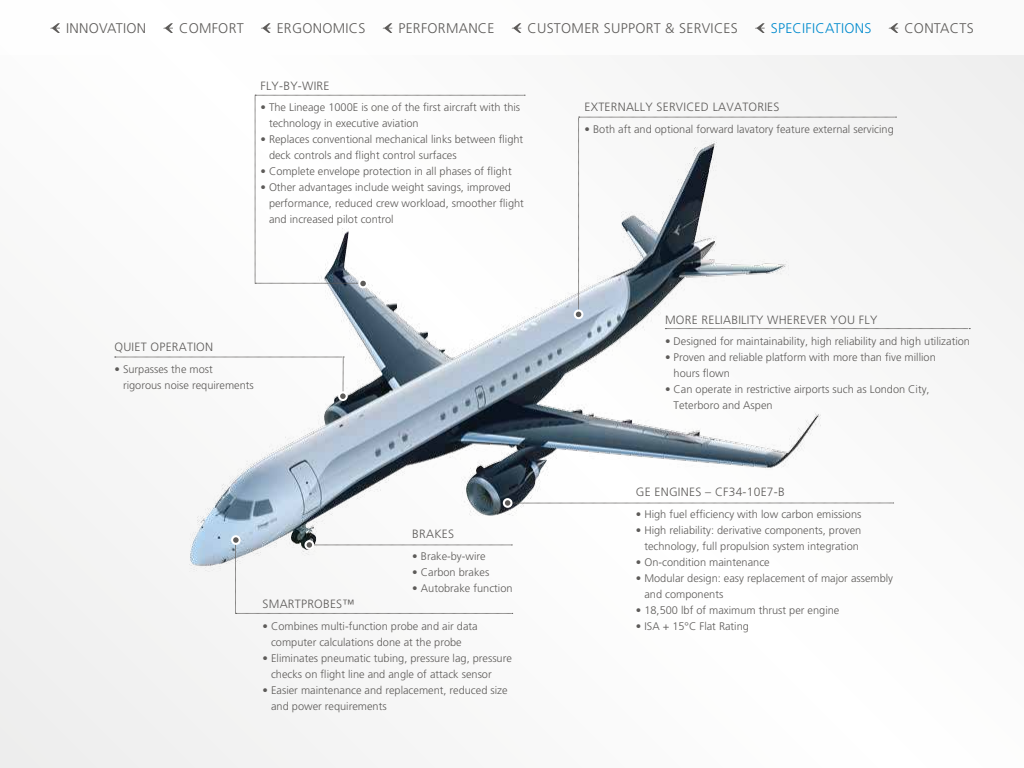
<style>
.page{position:relative;width:1024px;height:768px;background:#f8f8f7}
.page>*{position:absolute;margin:0;border:0;box-sizing:border-box;transform-origin:0 0}
.t1{font:300 14px "Frutiger";letter-spacing:.02em;color:#5d5b59}
.t2{font:300 14px "Frutiger";letter-spacing:.02em;color:#008acd}
.t3{font:300 12px "Frutiger LT Std";letter-spacing:.02em;color:#5d5b59}
.t4{font:300 11px/16px "Frutiger";color:#5d5b59}
</style>
<div class="page">
<div style="left:0;top:0;width:1024px;height:55px;background:#fff"></div>
<svg style="left:50px;top:23px;width:10px;height:10px"></svg>
<svg style="left:163px;top:23px;width:10px;height:10px"></svg>
<svg style="left:261px;top:23px;width:10px;height:10px"></svg>
<svg style="left:383px;top:23px;width:9px;height:10px"></svg>
<svg style="left:512px;top:23px;width:9px;height:10px"></svg>
<svg style="left:755px;top:23px;width:10px;height:10px"></svg>
<svg style="left:888px;top:23px;width:10px;height:10px"></svg>
<img style="left:114px;top:116px;width:745px;height:456px">
<div style="left:232px;top:536px;width:8px;height:8px;background:#5d5b59;border-radius:50%"></div>
<div style="left:231px;top:535px;width:10px;height:10px;border:2px solid #fff;border-radius:50%"></div>
<svg style="left:513px;top:503px;width:381px;height:1px"></svg>
<div style="left:504px;top:499px;width:7px;height:8px;background:#5d5b59;border-radius:50%"></div>
<div style="left:503px;top:498px;width:10px;height:10px;border:2px solid #fff;border-radius:50%"></div>
<svg style="left:578px;top:117px;width:318px;height:197px"></svg>
<div style="left:575px;top:311px;width:7px;height:7px;background:#5d5b59;border-radius:50%"></div>
<div style="left:574px;top:310px;width:9px;height:9px;border:2px solid #fff;border-radius:50%"></div>
<svg style="left:255px;top:95px;width:270px;height:189px"></svg>
<div style="left:359px;top:280px;width:8px;height:7px;background:#5d5b59;border-radius:50%"></div>
<div style="left:358px;top:279px;width:10px;height:9px;border:2px solid #fff;border-radius:50%"></div>
<svg style="left:235px;top:537px;width:278px;height:77px"></svg>
<div style="left:306px;top:541px;width:7px;height:8px;background:#5d5b59;border-radius:50%"></div>
<div style="left:305px;top:540px;width:9px;height:10px;border:2px solid #fff;border-radius:50%"></div>
<svg style="left:115px;top:357px;width:229px;height:40px"></svg>
<div style="left:339px;top:392px;width:8px;height:8px;background:#5d5b59;border-radius:50%"></div>
<div style="left:338px;top:391px;width:10px;height:10px;border:2px solid #fff;border-radius:50%"></div>
<svg style="left:665px;top:328px;width:305px;height:1px"></svg>
<p class="t1" style="left:66px;top:20px;width:82px">INNOVATION</p>
<p class="t1" style="left:179px;top:20px;width:66px">COMFORT</p>
<p class="t1" style="left:277px;top:20px;width:90px">ERGONOMICS</p>
<p class="t1" style="left:398px;top:20px;width:98px">PERFORMANCE</p>
<p class="t1" style="left:527px;top:20px;width:212px">CUSTOMER SUPPORT &amp; SERVICES</p>
<p class="t2" style="left:771px;top:20px;width:102px">SPECIFICATIONS</p>
<p class="t1" style="left:904px;top:20px;width:71px">CONTACTS</p>
<p class="t3" style="left:260px;top:79px;width:71px">FLY-BY-WIRE</p>
<p class="t4" style="left:269px;top:99px;width:253px;text-indent:-9px">• The Lineage 1000E is one of the first aircraft with this technology in executive aviation</p>
<p class="t4" style="left:269px;top:131px;width:256px;text-indent:-9px">• Replaces conventional mechanical links between flight deck controls and flight control surfaces</p>
<p class="t4" style="left:260px;top:163px;width:253px">• Complete envelope protection in all phases of flight</p>
<p class="t4" style="left:269px;top:179px;width:256px;text-indent:-9px">• Other advantages include weight savings, improved performance, reduced crew workload, smoother flight and increased pilot control</p>
<p class="t3" style="left:114px;top:340px;width:100px">QUIET OPERATION</p>
<p class="t4" style="left:123px;top:361px;width:132px;text-indent:-9px">• Surpasses the most rigorous noise requirements</p>
<p class="t3" style="left:412px;top:527px;width:43px">BRAKES</p>
<p class="t4" style="left:412px;top:548px;width:75px">• Brake-by-wire</p>
<p class="t4" style="left:412px;top:564px;width:79px">• Carbon brakes</p>
<p class="t4" style="left:412px;top:580px;width:102px">• Autobrake function</p>
<p class="t3" style="left:263px;top:597px;width:93px">SMARTPROBES™</p>
<p class="t4" style="left:271px;top:618px;width:208px;text-indent:-9px">• Combines multi-function probe and air data computer calculations done at the probe</p>
<p class="t4" style="left:271px;top:650px;width:242px;text-indent:-9px">• Eliminates pneumatic tubing, pressure lag, pressure checks on flight line and angle of attack sensor</p>
<p class="t4" style="left:271px;top:682px;width:238px;text-indent:-9px">• Easier maintenance and replacement, reduced size and power requirements</p>
<p class="t3" style="left:585px;top:101px;width:196px">EXTERNALLY SERVICED LAVATORIES</p>
<p class="t4" style="left:585px;top:121px;width:311px">• Both aft and optional forward lavatory feature external servicing</p>
<p class="t3" style="left:665px;top:313px;width:214px">MORE RELIABILITY WHEREVER YOU FLY</p>
<p class="t4" style="left:665px;top:333px;width:306px">• Designed for maintainability, high reliability and high utilization</p>
<p class="t4" style="left:674px;top:349px;width:264px;text-indent:-9px">• Proven and reliable platform with more than five million hours flown</p>
<p class="t4" style="left:674px;top:382px;width:258px;text-indent:-9px">• Can operate in restrictive airports such as London City,<br>Teterboro and Aspen</p>
<p class="t3" style="left:636px;top:485px;width:150px">GE ENGINES – CF34-10E7-B</p>
<p class="t4" style="left:636px;top:506px;width:227px">• High fuel efficiency with low carbon emissions</p>
<p class="t4" style="left:636px;top:522px;width:227px;text-align:center">• High reliability: derivative components, proven technology, full propulsion system integration</p>
<p class="t4" style="left:636px;top:554px;width:135px">• On-condition maintenance</p>
<p class="t4" style="left:644px;top:570px;width:250px;text-indent:-9px">• Modular design: easy replacement of major assembly and components</p>
<p class="t4" style="left:636px;top:602px;width:205px">• 18,500 lbf of maximum thrust per engine</p>
<p class="t4" style="left:636px;top:618px;width:115px">• ISA + 15°C Flat Rating</p>
</div>
